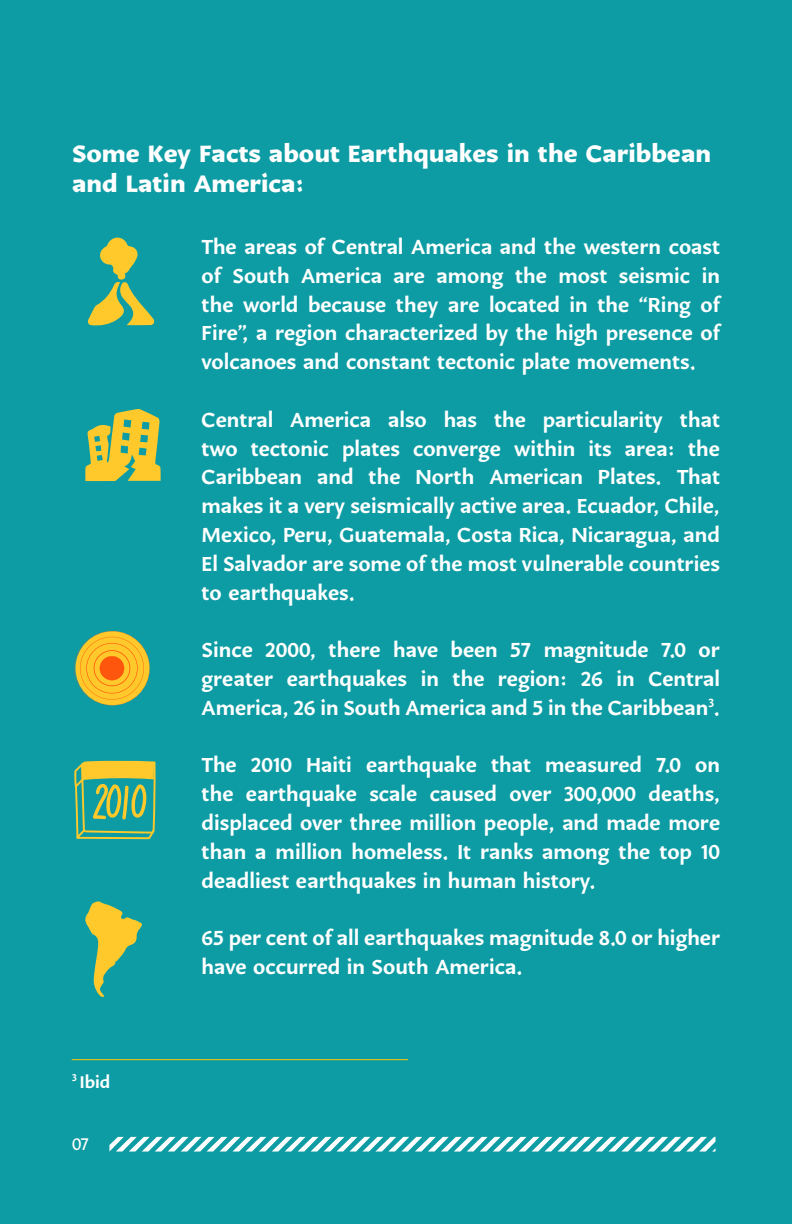
<style>
.page{position:relative;width:792px;height:1224px;background:#0d9ca3}
.page>*{position:absolute;margin:0;border:0;box-sizing:border-box;transform-origin:0 0}
.t1{font:700 28px/30px "Karol Sans";color:#fff}
.t2{font:600 24px/28.8px "Karol Sans";color:#fff;text-align:justify}
.t3{font:600 20px "Karol Sans";color:#fff}
.t4{font:20px "Karol Sans";color:#fff}
</style>
<div class="page">
<hr style="left:72px;top:1059px;width:336px;height:1px;background:#ffc709">
<svg style="left:109px;top:1137px;width:607px;height:15px"></svg>
<svg style="left:87px;top:238px;width:67px;height:88px"></svg>
<svg style="left:85px;top:409px;width:76px;height:72px"></svg>
<svg style="left:74px;top:631px;width:76px;height:74px"></svg>
<svg style="left:85px;top:901px;width:57px;height:96px"></svg>
<svg style="left:74px;top:761px;width:82px;height:78px"></svg>
<p class="t1" style="left:72px;top:137px;width:641px">Some Key Facts about Earthquakes in the Caribbean and Latin America:</p>
<p class="t3" style="left:72px;top:1069px;width:40px"><sup>3</sup> Ibid</p>
<p class="t4" style="left:72px;top:1132px;width:18px">07</p>
<p class="t2" style="left:202px;top:231px;width:520px">The areas of Central America and the western coast of South America are among the most seismic in the world because they are located in the “Ring of Fire”, a region characterized by the high presence of volcanoes and constant tectonic plate movements.</p>
<p class="t2" style="left:202px;top:404px;width:520px">Central America also has the particularity that two tectonic plates converge within its area: the Caribbean and the North American Plates. That makes it a very seismically active area. Ecuador, Chile, Mexico, Peru, Guatemala, Costa Rica, Nicaragua, and El Salvador are some of the most vulnerable countries to earthquakes.</p>
<p class="t2" style="left:202px;top:634px;width:520px">Since 2000, there have been 57 magnitude 7.0 or greater earthquakes in the region: 26 in Central America, 26 in South America and 5 in the Caribbean<sup>3</sup>.</p>
<p class="t2" style="left:202px;top:750px;width:520px">The 2010 Haiti earthquake that measured 7.0 on the earthquake scale caused over 300,000 deaths, displaced over three million people, and made more than a million homeless. It ranks among the top 10 deadliest earthquakes in human history.</p>
<p class="t2" style="left:202px;top:922px;width:520px">65 per cent of all earthquakes magnitude 8.0 or higher have occurred in South America.</p>
</div>
